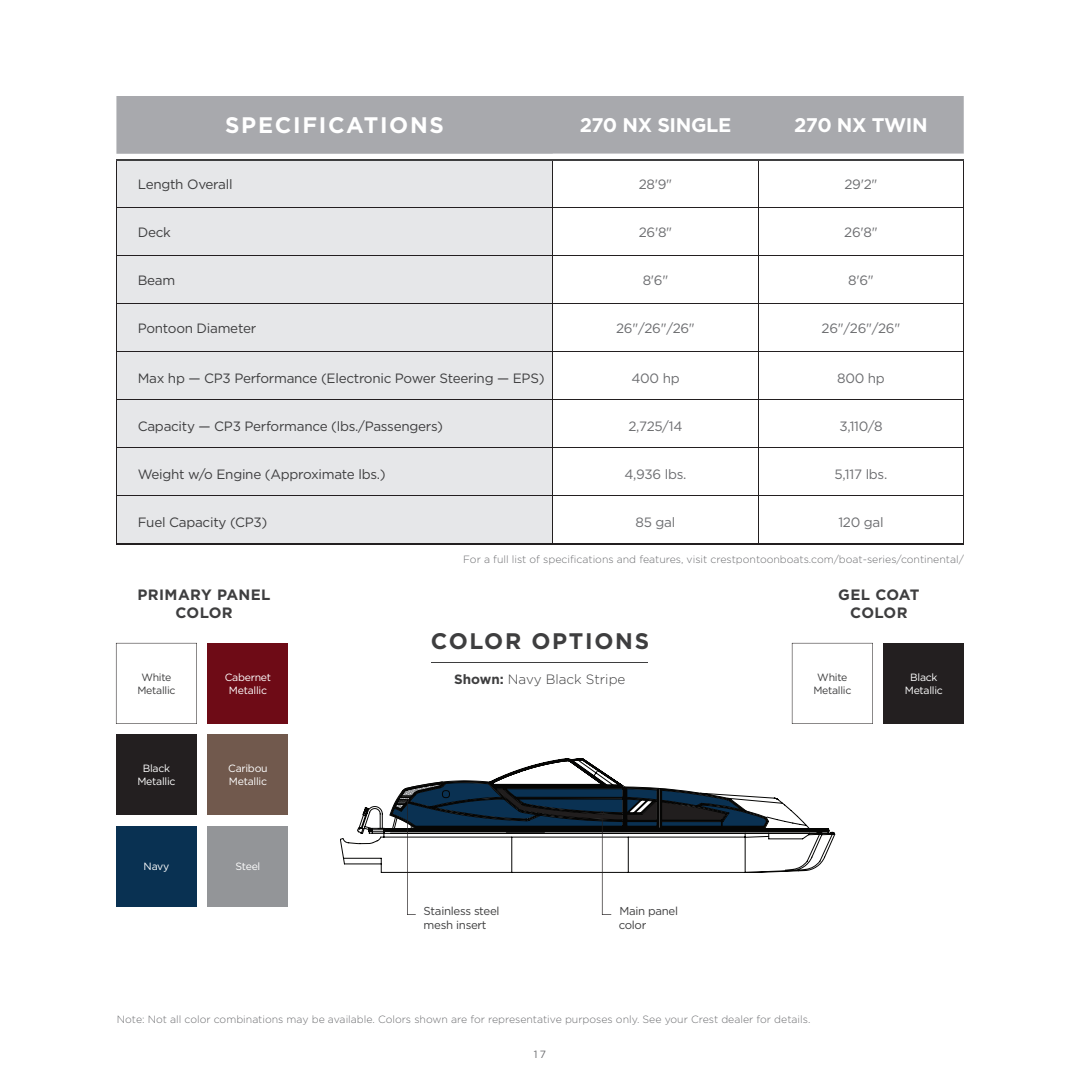
<style>
.page{position:relative;width:1080px;height:1080px;background:#fff}
.page>*{position:absolute;margin:0;border:0;box-sizing:border-box;transform-origin:0 0}
.t1{font:700 22.5px "Gotham";letter-spacing:.075em;color:#fff}
.t2{font:700 22.5px "Gotham";letter-spacing:.075em;color:#3e3e3f}
.t3{font:700 19.8px "Gotham";letter-spacing:-.02em;color:#fff}
.t4{font:700 15px/18px "Gotham";letter-spacing:.025em;color:#3e3e3f;text-align:center}
.t5{font:700 15px/18px "Gotham";letter-spacing:.005em;color:#3e3e3f;text-align:center}
.t6{font:13.5px "Gotham";letter-spacing:-.02em;color:#3e3e3f}
.t7{font:13.5px "Gotham";letter-spacing:-.02em;color:#6c6d70}
.t8{font:300 13.5px "Gotham";color:#3e3e3f}
.t9{font:11.55px/13.8px "Gotham";letter-spacing:-.025em;color:#3e3e3f}
.t10{font:300 10.5px "Gotham";color:#6c6d70}
.t11{font:10.5px/12.6px "Gotham";letter-spacing:-.025em;color:#fff;text-align:center}
.t12{font:10.5px/12.6px "Gotham";letter-spacing:-.025em;color:#3e3e3f;text-align:center}
.t13{font:10.5px "Gotham";color:#6c6d70}
.s1{font-weight:700}
</style>
<div class="page">
<div style="left:116px;top:734px;width:81px;height:81px;background:#231f20"></div>
<div style="left:207px;top:734px;width:81px;height:81px;background:#71594d"></div>
<div style="left:207px;top:643px;width:81px;height:81px;background:#6e0b16"></div>
<svg style="left:116px;top:643px;width:81px;height:81px"></svg>
<div style="left:883px;top:643px;width:81px;height:81px;background:#231f20"></div>
<svg style="left:792px;top:643px;width:81px;height:81px"></svg>
<div style="left:207px;top:826px;width:81px;height:81px;background:#939598"></div>
<div style="left:116px;top:826px;width:81px;height:81px;background:#093152"></div>
<hr style="left:432px;top:662px;width:216px;height:1px;background:#3e3e3f">
<div style="left:116px;top:96px;width:848px;height:58px;background:#a8a9ad"></div>
<svg style="left:554px;top:161px;width:410px;height:382px"></svg>
<div style="left:116px;top:160px;width:437px;height:48px;background:#e6e7e9"></div>
<div style="left:117px;top:209px;width:436px;height:334px;background:#e6e7e9"></div>
<hr style="left:758px;top:161px;width:1px;height:47px;background:#231f20">
<hr style="left:964px;top:161px;width:1px;height:47px;background:#231f20">
<hr style="left:758px;top:208px;width:1px;height:48px;background:#231f20">
<hr style="left:758px;top:256px;width:1px;height:48px;background:#231f20">
<hr style="left:964px;top:208px;width:1px;height:48px;background:#231f20">
<hr style="left:964px;top:256px;width:1px;height:48px;background:#231f20">
<hr style="left:116px;top:352px;width:437px;height:1px;background:#231f20">
<hr style="left:758px;top:304px;width:1px;height:48px;background:#231f20">
<hr style="left:553px;top:352px;width:205px;height:1px;background:#231f20">
<hr style="left:758px;top:352px;width:206px;height:1px;background:#231f20">
<hr style="left:964px;top:304px;width:1px;height:48px;background:#231f20">
<hr style="left:116px;top:400px;width:437px;height:1px;background:#231f20">
<hr style="left:758px;top:352px;width:1px;height:48px;background:#231f20">
<hr style="left:553px;top:400px;width:205px;height:1px;background:#231f20">
<hr style="left:758px;top:400px;width:206px;height:1px;background:#231f20">
<hr style="left:964px;top:352px;width:1px;height:48px;background:#231f20">
<hr style="left:758px;top:400px;width:1px;height:48px;background:#231f20">
<hr style="left:758px;top:448px;width:1px;height:48px;background:#231f20">
<hr style="left:758px;top:496px;width:1px;height:47px;background:#231f20">
<hr style="left:964px;top:400px;width:1px;height:48px;background:#231f20">
<hr style="left:964px;top:448px;width:1px;height:48px;background:#231f20">
<hr style="left:553px;top:161px;width:1px;height:47px;background:#231f20">
<hr style="left:553px;top:208px;width:1px;height:48px;background:#231f20">
<hr style="left:553px;top:256px;width:1px;height:48px;background:#231f20">
<hr style="left:553px;top:304px;width:1px;height:48px;background:#231f20">
<hr style="left:553px;top:352px;width:1px;height:48px;background:#231f20">
<hr style="left:553px;top:400px;width:1px;height:48px;background:#231f20">
<hr style="left:553px;top:448px;width:1px;height:48px;background:#231f20">
<hr style="left:553px;top:496px;width:1px;height:47px;background:#231f20">
<hr style="left:116px;top:304px;width:437px;height:1px;background:#231f20">
<hr style="left:553px;top:304px;width:205px;height:1px;background:#231f20">
<hr style="left:758px;top:304px;width:206px;height:1px;background:#231f20">
<hr style="left:116px;top:448px;width:437px;height:1px;background:#231f20">
<hr style="left:553px;top:448px;width:205px;height:1px;background:#231f20">
<hr style="left:758px;top:448px;width:206px;height:1px;background:#231f20">
<hr style="left:116px;top:208px;width:1px;height:48px;background:#231f20">
<hr style="left:116px;top:256px;width:1px;height:48px;background:#231f20">
<hr style="left:116px;top:304px;width:1px;height:48px;background:#231f20">
<hr style="left:116px;top:352px;width:1px;height:48px;background:#231f20">
<hr style="left:116px;top:400px;width:1px;height:48px;background:#231f20">
<hr style="left:116px;top:448px;width:1px;height:48px;background:#231f20">
<hr style="left:116px;top:161px;width:1px;height:47px;background:#231f20">
<hr style="left:116px;top:208px;width:437px;height:1px;background:#231f20">
<hr style="left:553px;top:208px;width:205px;height:1px;background:#231f20">
<hr style="left:758px;top:208px;width:206px;height:1px;background:#231f20">
<hr style="left:116px;top:256px;width:437px;height:1px;background:#231f20">
<hr style="left:553px;top:256px;width:205px;height:1px;background:#231f20">
<hr style="left:758px;top:256px;width:206px;height:1px;background:#231f20">
<hr style="left:553px;top:496px;width:205px;height:1px;background:#231f20">
<hr style="left:758px;top:496px;width:206px;height:1px;background:#231f20">
<hr style="left:116px;top:159px;width:437px;height:2px;background:#3e3e3f">
<hr style="left:553px;top:159px;width:205px;height:2px;background:#3e3e3f">
<hr style="left:758px;top:159px;width:206px;height:2px;background:#3e3e3f">
<hr style="left:116px;top:496px;width:437px;height:1px;background:#231f20">
<hr style="left:116px;top:496px;width:1px;height:47px;background:#231f20">
<hr style="left:964px;top:496px;width:1px;height:47px;background:#231f20">
<hr style="left:116px;top:543px;width:437px;height:2px;background:#231f20">
<hr style="left:553px;top:543px;width:205px;height:2px;background:#231f20">
<hr style="left:758px;top:543px;width:206px;height:2px;background:#231f20">
<svg style="left:340px;top:827px;width:495px;height:44px"></svg>
<svg style="left:342px;top:758px;width:467px;height:157px"></svg>
<h1 class="t1" style="left:225px;top:112px;width:220px">SPECIFICATIONS</h1>
<h2 class="t3" style="left:580px;top:114px;width:153px">270 NX SINGLE</h2>
<h2 class="t3" style="left:794px;top:114px;width:135px">270 NX TWIN</h2>
<p class="t6" style="left:138px;top:176px;width:96px">Length Overall</p>
<p class="t7" style="left:639px;top:176px;width:35px">28'9"</p>
<p class="t7" style="left:844px;top:176px;width:35px">29'2"</p>
<p class="t6" style="left:138px;top:224px;width:35px">Deck</p>
<p class="t7" style="left:639px;top:224px;width:35px">26'8"</p>
<p class="t7" style="left:844px;top:224px;width:35px">26'8"</p>
<p class="t6" style="left:138px;top:272px;width:39px">Beam</p>
<p class="t7" style="left:643px;top:272px;width:27px">8'6"</p>
<p class="t7" style="left:848px;top:272px;width:27px">8'6"</p>
<p class="t6" style="left:138px;top:320px;width:120px">Pontoon Diameter</p>
<p class="t7" style="left:616px;top:320px;width:80px">26"/26"/26"</p>
<p class="t7" style="left:822px;top:320px;width:80px">26"/26"/26"</p>
<p class="t6" style="left:138px;top:371px;width:408px">Max hp — CP3 Performance (Electronic Power Steering — EPS)</p>
<p class="t7" style="left:631px;top:371px;width:50px">400 hp</p>
<p class="t7" style="left:837px;top:371px;width:49px">800 hp</p>
<p class="t6" style="left:138px;top:419px;width:307px">Capacity — CP3 Performance (lbs./Passengers)</p>
<p class="t7" style="left:629px;top:419px;width:56px">2,725/14</p>
<p class="t7" style="left:839px;top:419px;width:45px">3,110/8</p>
<p class="t6" style="left:138px;top:467px;width:249px">Weight w/o Engine (Approximate lbs.)</p>
<p class="t7" style="left:624px;top:467px;width:64px">4,936 lbs.</p>
<p class="t7" style="left:835px;top:467px;width:54px">5,117 lbs.</p>
<p class="t6" style="left:138px;top:515px;width:131px">Fuel Capacity (CP3)</p>
<p class="t7" style="left:636px;top:515px;width:41px">85 gal</p>
<p class="t7" style="left:838px;top:515px;width:47px">120 gal</p>
<h3 class="t4" style="left:138px;top:586px;width:134px">PRIMARY PANEL<br>COLOR</h3>
<p class="t12" style="left:137px;top:671px;width:40px">White<br>Metallic</p>
<p class="t11" style="left:225px;top:671px;width:48px">Cabernet<br>Metallic</p>
<p class="t11" style="left:137px;top:762px;width:40px">Black<br>Metallic</p>
<p class="t11" style="left:228px;top:762px;width:41px;text-align:left">Caribou<br>Metallic</p>
<p class="t11" style="left:144px;top:860px;width:27px">Navy</p>
<p class="t11" style="left:236px;top:860px;width:26px">Steel</p>
<p class="t10" style="left:463px;top:554px;width:502px">For a full list of specifications and features, visit crestpontoonboats.com/boat-series/continental/</p>
<h1 class="t2" style="left:431px;top:628px;width:220px">COLOR OPTIONS</h1>
<p class="t8" style="left:454px;top:672px;width:173px"><span class="s1">Shown:</span> Navy Black Stripe</p>
<p class="t9" style="left:424px;top:904px;width:77px">Stainless steel mesh insert</p>
<p class="t9" style="left:619px;top:904px;width:61px">Main panel color</p>
<h3 class="t5" style="left:838px;top:586px;width:83px">GEL COAT<br>COLOR</h3>
<p class="t12" style="left:813px;top:671px;width:40px">White<br>Metallic</p>
<p class="t11" style="left:905px;top:671px;width:40px">Black<br>Metallic</p>
<p class="t10" style="left:117px;top:1014px;width:695px">Note: Not all color combinations may be available. Colors shown are for representative purposes only. See your Crest dealer for details.</p>
<p class="t13" style="left:534px;top:1049px;width:14px">17</p>
</div>
